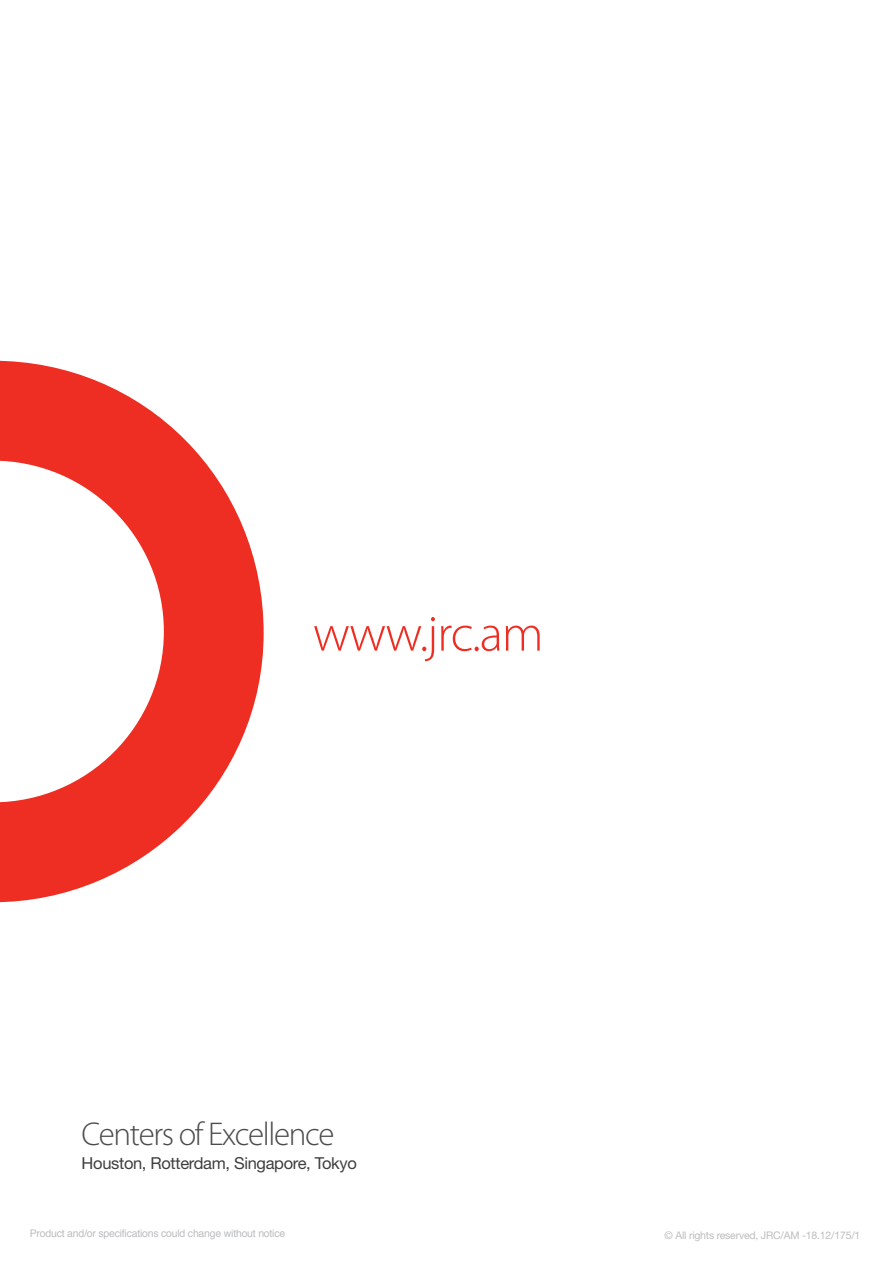
<style>
.page{position:relative;width:893px;height:1263px;background:#fff}
.page>*{position:absolute;margin:0;border:0;box-sizing:border-box;transform-origin:0 0}
.t1{font:300 51px "Myriad Pro";letter-spacing:-.02em;color:#ee2e22}
.t2{font:300 33px "Myriad Pro";letter-spacing:-.04em;color:#4b4c4d}
.t3{font:16.5px "Helvetica Neue";letter-spacing:-.02em;color:#3e3e3f}
.t4{font:10.5px "Helvetica";letter-spacing:-.02em;color:#bcbdc0}
.t5{font:10.5px "Helvetica Neue";letter-spacing:-.02em;color:#bcbdc0}
</style>
<div class="page">
<svg style="left:0;top:361px;width:264px;height:541px"></svg>
<h1 class="t1" style="left:313px;top:603px;width:232px">www.jrc.am</h1>
<h2 class="t2" style="left:82px;top:1114px;width:254px">Centers of Excellence</h2>
<h3 class="t3" style="left:82px;top:1151px;width:277px">Houston, Rotterdam, Singapore, Tokyo</h3>
<p class="t4" style="left:30px;top:1225px;width:257px">Product and/or specifications could change without notice</p>
<p class="t5" style="left:665px;top:1228px;width:197px">© All rights reserved, JRC/AM -18.12/175/1</p>
</div>
